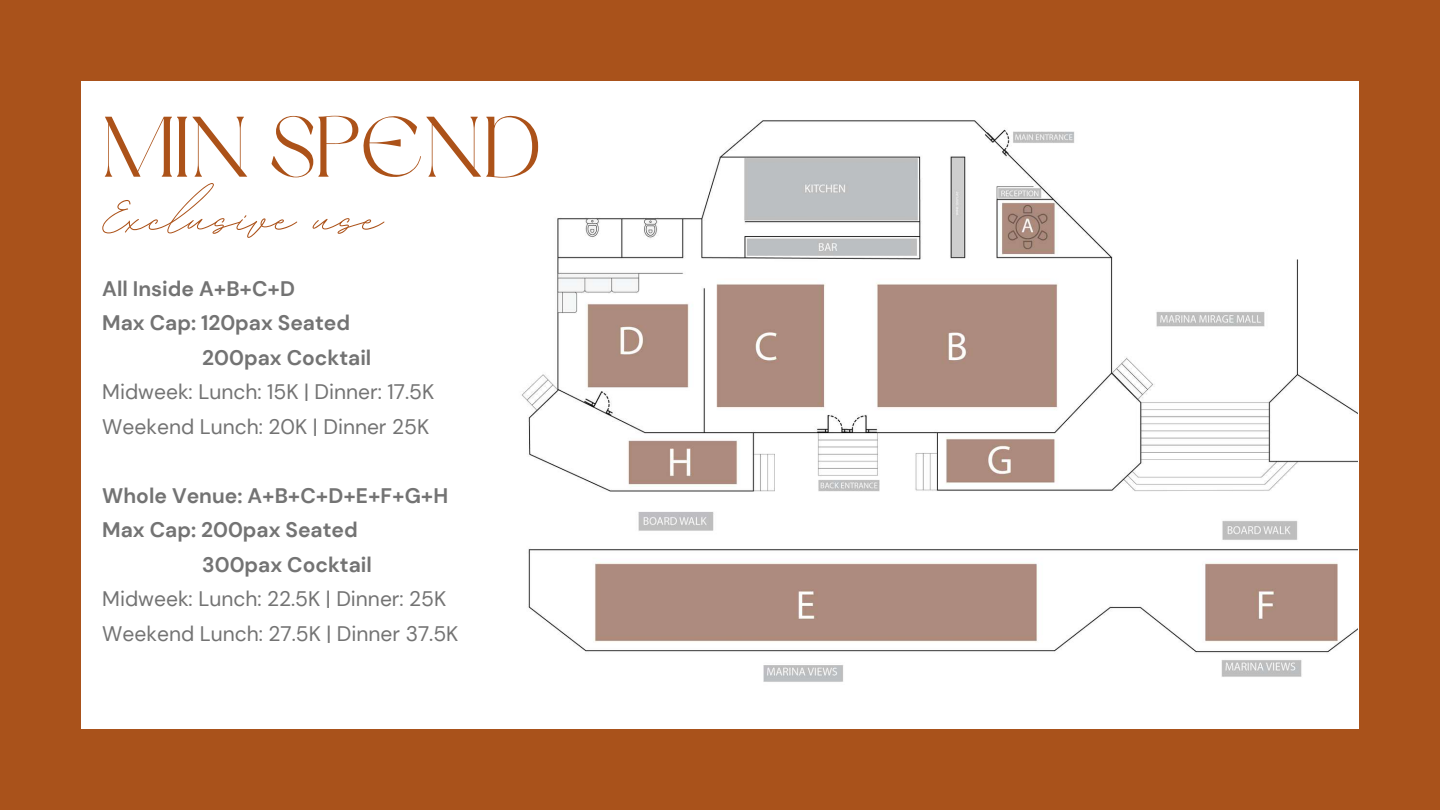
<style>
.page{position:relative;width:1440px;height:810px;background:#a9521b}
.page>*{position:absolute;margin:0;border:0;box-sizing:border-box;transform-origin:0 0}
.t1{font:90.5px "BD Script";color:#ac5219}
.t2{font:85.5px "Dream Avenue";color:#ac5219}
.t3{font:21px/34.5px "DM Sans";color:#737373}
.t4{font:700 21px "DM Sans";color:#737373}
</style>
<div class="page">
<div style="left:81px;top:81px;width:1278px;height:648px;background:#fff"></div>
<img style="left:521px;top:120px;width:836px;height:562px">
<h2 class="t2" style="left:102px;top:113px;width:440px">MIN SPEND</h2>
<h1 class="t1" style="left:102px;top:158px;width:282px">Exclusive use</h1>
<p class="t4" style="left:102px;top:275px;width:194px">All Inside A+B+C+D</p>
<p class="t4" style="left:102px;top:309px;width:249px">Max Cap: 120pax Seated</p>
<p class="t4" style="left:202px;top:344px;width:171px">200pax Cocktail</p>
<p class="t3" style="left:102px;top:375px;width:333px">Midweek: Lunch: 15K | Dinner: 17.5K<br>Weekend Lunch: 20K | Dinner 25K</p>
<p class="t4" style="left:102px;top:482px;width:348px">Whole Venue: A+B+C+D+E+F+G+H</p>
<p class="t4" style="left:102px;top:516px;width:257px">Max Cap: 200pax Seated</p>
<p class="t4" style="left:202px;top:551px;width:171px">300pax Cocktail</p>
<p class="t3" style="left:102px;top:582px;width:358px">Midweek: Lunch: 22.5K | Dinner: 25K<br>Weekend Lunch: 27.5K | Dinner 37.5K</p>
</div>
